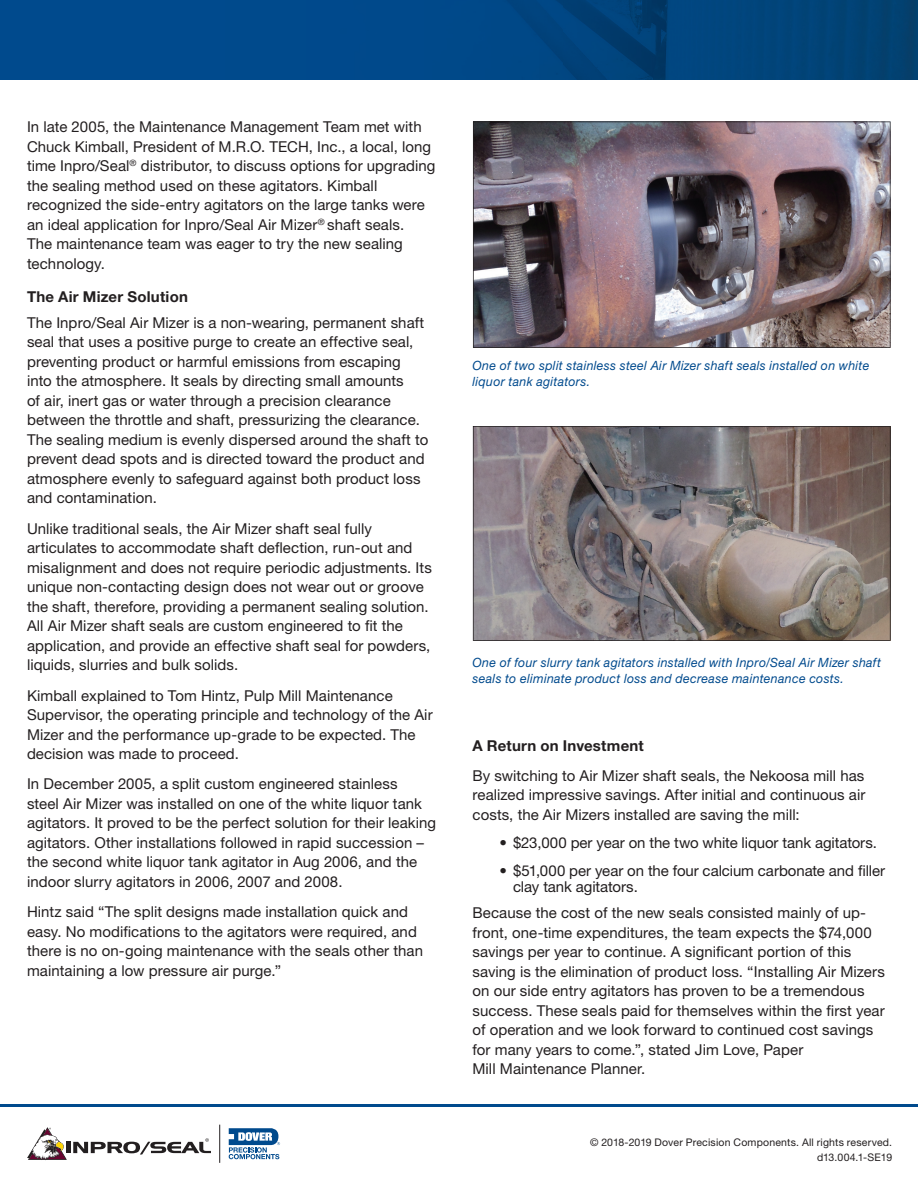
<style>
.page{position:relative;width:918px;height:1188px;background:#fff}
.page>*{position:absolute;margin:0;border:0;box-sizing:border-box;transform-origin:0 0}
.t1{font:15px/19.5px "Helvetica Neue LT Std";letter-spacing:.005em;color:#231f20}
.t2{font:700 15px "Helvetica Neue LT Std";letter-spacing:.015em;color:#231f20}
.t3{font:italic 12.75px/16.5px "Helvetica Neue LT Std";letter-spacing:.025em;color:#004a8d}
.t4{font:10.5px/15px "Helvetica Neue LT Std";letter-spacing:.015em;color:#231f20;text-align:right}
</style>
<div class="page">
<hr style="left:0;top:1104px;width:918px;height:3px;background:#004a8d">
<svg style="left:229px;top:1128px;width:51px;height:31px"></svg>
<hr style="left:219px;top:1125px;width:1px;height:38px;background:#231f20">
<hr style="left:66px;top:1142px;width:4px;height:11px;background:#231f20">
<svg style="left:27px;top:1127px;width:40px;height:33px"></svg>
<svg style="left:73px;top:1138px;width:138px;height:17px"></svg>
<img style="left:473px;top:122px;width:418px;height:226px">
<svg style="left:473px;top:426px;width:418px;height:215px;background:#7e7473"></svg>
<img style="left:0;top:0;width:918px;height:79px">
<p class="t1" style="left:27px;top:119px;width:410px">In late 2005, the Maintenance Management Team met with Chuck Kimball, President of M.R.O. TECH, Inc., a local, long time Inpro/Seal<sup>®</sup> distributor, to discuss options for upgrading the sealing method used on these agitators. Kimball recognized the side-entry agitators on the large tanks were an ideal application for Inpro/Seal Air Mizer<sup>®</sup> shaft seals.<br>The maintenance team was eager to try the new sealing technology.</p>
<p class="t2" style="left:27px;top:291px;width:162px">The Air Mizer Solution</p>
<p class="t1" style="left:27px;top:314px;width:403px">The Inpro/Seal Air Mizer is a non-wearing, permanent shaft seal that uses a positive purge to create an effective seal, preventing product or harmful emissions from escaping into the atmosphere. It seals by directing small amounts<br>of air, inert gas or water through a precision clearance between the throttle and shaft, pressurizing the clearance.<br>The sealing medium is evenly dispersed around the shaft to prevent dead spots and is directed toward the product and atmosphere evenly to safeguard against both product loss and contamination.</p>
<p class="t1" style="left:27px;top:520px;width:406px">Unlike traditional seals, the Air Mizer shaft seal fully articulates to accommodate shaft deflection, run-out and misalignment and does not require periodic adjustments. Its unique non-contacting design does not wear out or groove the shaft, therefore, providing a permanent sealing solution.<br>All Air Mizer shaft seals are custom engineered to fit the application, and provide an effective shaft seal for powders, liquids, slurries and bulk solids.</p>
<p class="t1" style="left:27px;top:687px;width:407px">Kimball explained to Tom Hintz, Pulp Mill Maintenance Supervisor, the operating principle and technology of the Air Mizer and the performance up-grade to be expected. The decision was made to proceed.</p>
<p class="t1" style="left:27px;top:776px;width:411px">In December 2005, a split custom engineered stainless<br>steel Air Mizer was installed on one of the white liquor tank agitators. It proved to be the perfect solution for their leaking agitators. Other installations followed in rapid succession – the second white liquor tank agitator in Aug 2006, and the indoor slurry agitators in 2006, 2007 and 2008.</p>
<p class="t1" style="left:27px;top:904px;width:398px">Hintz said “The split designs made installation quick and easy. No modifications to the agitators were required, and there is no on-going maintenance with the seals other than maintaining a low pressure air purge.”</p>
<p class="t3" style="left:472px;top:358px;width:398px">One of two split stainless steel Air Mizer shaft seals installed on white liquor tank agitators.</p>
<p class="t3" style="left:472px;top:656px;width:410px">One of four slurry tank agitators installed with Inpro/Seal Air Mizer shaft seals to eliminate product loss and decrease maintenance costs.</p>
<p class="t2" style="left:472px;top:740px;width:173px">A Return on Investment</p>
<p class="t1" style="left:472px;top:767px;width:394px;text-align:justify">By switching to Air Mizer shaft seals, the Nekoosa mill has realized impressive savings. After initial and continuous air costs, the Air Mizers installed are saving the mill:</p>
<p class="t1" style="left:500px;top:835px;width:379px">• $23,000 per year on the two white liquor tank agitators.</p>
<p class="t1" style="left:513px;top:864px;width:374px;line-height:16.5px;text-indent:-14px">• $51,000 per year on the four calcium carbonate and filler clay tank agitators.</p>
<p class="t1" style="left:472px;top:905px;width:414px">Because the cost of the new seals consisted mainly of up&shy;front, one-time expenditures, the team expects the $74,000 savings per year to continue. A significant portion of this saving is the elimination of product loss. “Installing Air Mizers on our side entry agitators has proven to be a tremendous success. These seals paid for themselves within the first year of operation and we look forward to continued cost savings for many years to come.”, stated Jim Love, Paper<br>Mill Maintenance Planner.</p>
<p class="t4" style="left:590px;top:1136px;width:304px">© 2018-2019 Dover Precision Components. All rights reserved. d13.004.1-SE19</p>
</div>
